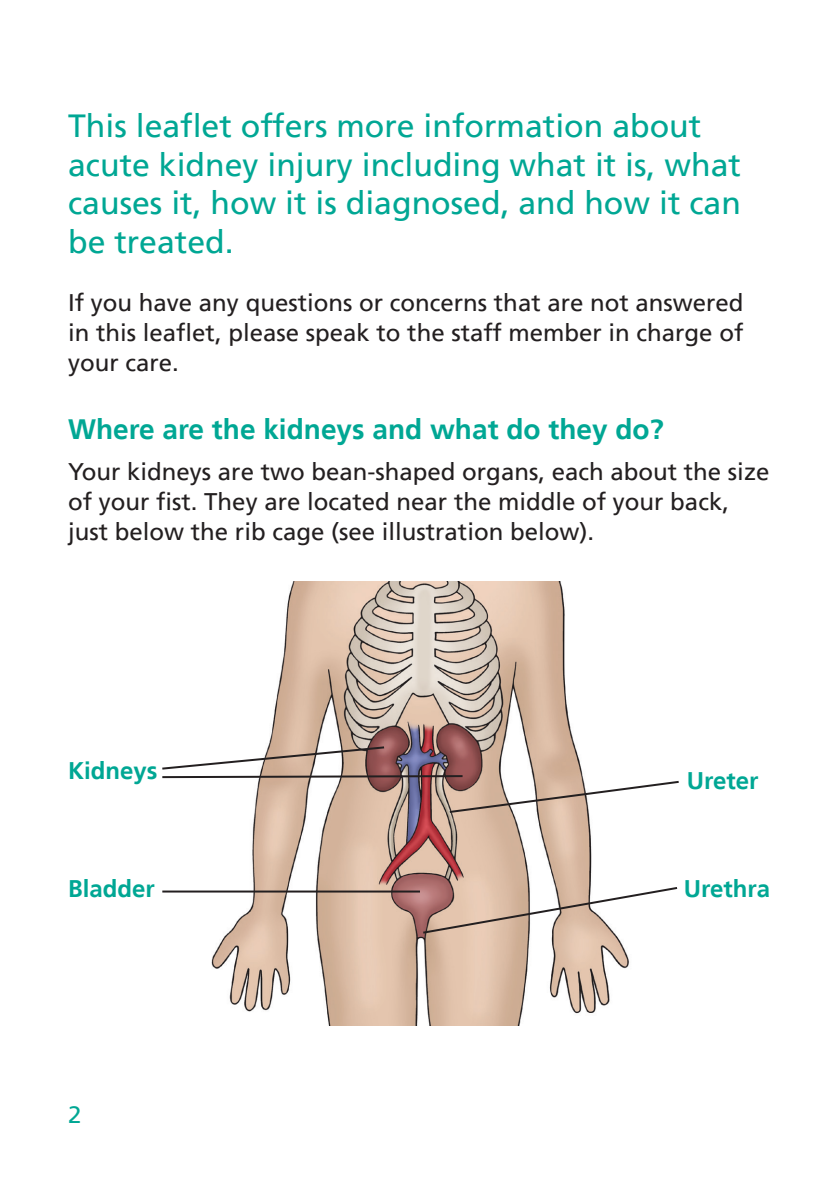
<style>
.page{position:relative;width:840px;height:1191px;background:#fff}
.page>*{position:absolute;margin:0;border:0;box-sizing:border-box;transform-origin:0 0}
.Introduction_text{font:32px/38.4px "Frutiger LT";color:#00a794}
.Main_Headings{font:700 28px "Frutiger LT";color:#00a794}
.Body_Text{font:24px/30px "Frutiger LT";color:#231f20;text-align:justify}
.Sub-sub_heading{font:700 24px "Frutiger LT";color:#00a794}
.t1{font:24px "Frutiger LT";color:#00a794}
</style>
<div class="page">
<img style="left:196px;top:581px;width:433px;height:444px">
<hr style="left:162px;top:890px;width:258px;height:2px;background:#231f20">
<svg style="left:420px;top:885px;width:258px;height:50px"></svg>
<svg style="left:162px;top:745px;width:517px;height:69px"></svg>
<p class="Introduction_text" style="left:68px;top:107px;width:674px">This leaflet offers more information about acute kidney injury including what it is, what causes it, how it is diagnosed, and how it can be treated.</p>
<p class="Body_Text" style="left:68px;top:288px;width:676px">If you have any questions or concerns that are not answered in this leaflet, please speak to the staff member in charge of your care.</p>
<p class="Main_Headings" style="left:68px;top:412px;width:596px">Where are the kidneys and what do they do?</p>
<p class="Body_Text" style="left:68px;top:457px;width:702px;text-align:left">Your kidneys are two bean-shaped organs, each about the size of your fist. They are located near the middle of your back, just below the rib cage (see illustration below).</p>
<p class="Sub-sub_heading" style="left:68px;top:756px;width:91px">Kidneys</p>
<p class="Sub-sub_heading" style="left:686px;top:767px;width:73px">Ureter</p>
<p class="Sub-sub_heading" style="left:68px;top:874px;width:88px">Bladder</p>
<p class="Sub-sub_heading" style="left:683px;top:874px;width:88px">Urethra</p>
<p class="t1" style="left:68px;top:1101px;width:15px">2</p>
</div>
